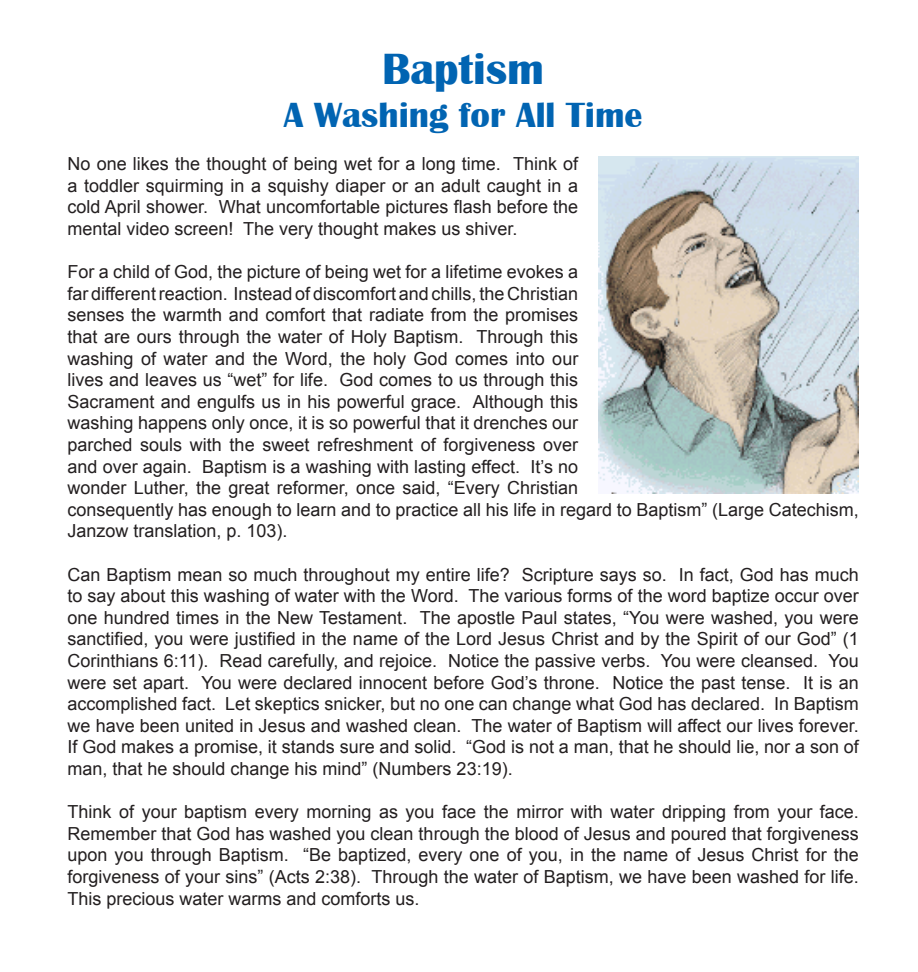
<style>
.page{position:relative;width:918px;height:972px;background:#fff}
.page>*{position:absolute;margin:0;border:0;box-sizing:border-box;transform-origin:0 0}
.t1{font:700 45px "Britannic";color:#0164b2}
.t2{font:700 36px "Britannic";color:#0164b2}
.t3{font:18px/21.6px "Arial";color:#231f20;text-align:justify}
</style>
<div class="page">
<img style="left:599px;top:157px;width:259px;height:337px">
<h1 class="t1" style="left:382px;top:43px;width:164px">Baptism</h1>
<h2 class="t2" style="left:284px;top:95px;width:360px">A Washing for All Time</h2>
<p class="t3" style="left:68px;top:153px;width:512px">No one likes the thought of being wet for a long time. Think of a toddler squirming in a squishy diaper or an adult caught in a cold April shower. What uncomfortable pictures flash before the mental video screen! The very thought makes us shiver.</p>
<p class="t3" style="left:68px;top:261px;width:793px;text-align:left">For a child of God, the picture of being wet for a lifetime evokes a<br>far different reaction. Instead of discomfort and chills, the Christian<br>senses the warmth and comfort that radiate from the promises<br>that are ours through the water of Holy Baptism. Through this<br>washing of water and the Word, the holy God comes into our<br>lives and leaves us “wet” for life. God comes to us through this<br>Sacrament and engulfs us in his powerful grace. Although this<br>washing happens only once, it is so powerful that it drenches our<br>parched souls with the sweet refreshment of forgiveness over<br>and over again. Baptism is a washing with lasting effect. It’s no<br>wonder Luther, the great reformer, once said, “Every Christian<br>consequently has enough to learn and to practice all his life in regard to Baptism” (Large Catechism, Janzow translation, p. 103).</p>
<p class="t3" style="left:68px;top:564px;width:793px">Can Baptism mean so much throughout my entire life? Scripture says so. In fact, God has much to say about this washing of water with the Word. The various forms of the word baptize occur over one hundred times in the New Testament. The apostle Paul states, “You were washed, you were sanctified, you were justified in the name of the Lord Jesus Christ and by the Spirit of our God” (1<br>Corinthians 6:11). Read carefully, and rejoice. Notice the passive verbs. You were cleansed. You were set apart. You were declared innocent before God’s throne. Notice the past tense. It is an accomplished fact. Let skeptics snicker, but no one can change what God has declared. In Baptism we have been united in Jesus and washed clean. The water of Baptism will affect our lives forever.<br>If God makes a promise, it stands sure and solid. “God is not a man, that he should lie, nor a son of man, that he should change his mind” (Numbers 23:19).</p>
<p class="t3" style="left:68px;top:801px;width:793px">Think of your baptism every morning as you face the mirror with water dripping from your face.<br>Remember that God has washed you clean through the blood of Jesus and poured that forgiveness upon you through Baptism. “Be baptized, every one of you, in the name of Jesus Christ for the forgiveness of your sins” (Acts 2:38). Through the water of Baptism, we have been washed for life.<br>This precious water warms and comforts us.</p>
</div>
